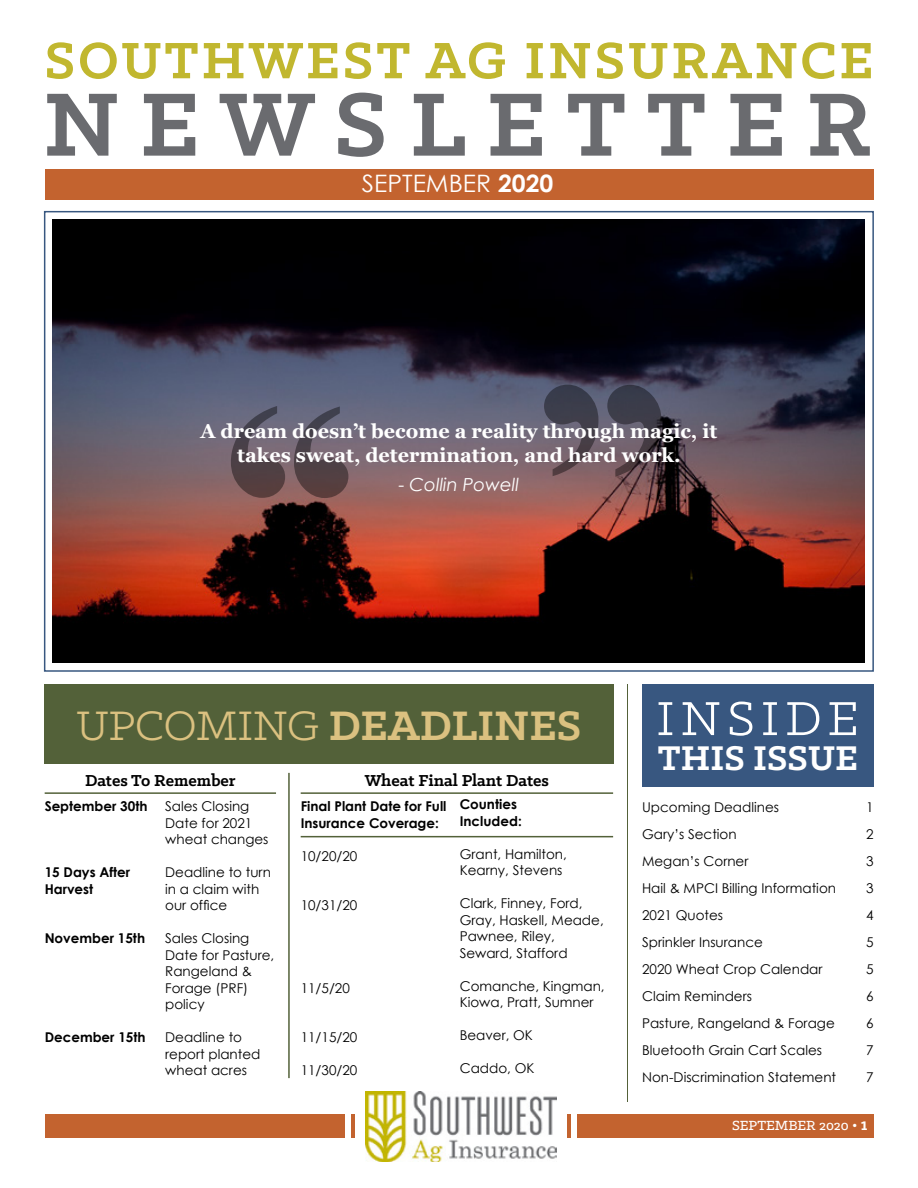
<style>
.page{position:relative;width:918px;height:1188px;background:#fff}
.page>*{position:absolute;margin:0;border:0;box-sizing:border-box;transform-origin:0 0}
.t1{font:700 101.55px "Klinic Slab";letter-spacing:.2em;color:#6a6b6f}
.t2{font:700 57.9px "Klinic Slab";letter-spacing:.05em;color:#c1b72f}
.t3{font:54px "Klinic Slab";letter-spacing:.12em;color:#fff}
.t4{font:700 46.65px "Klinic Slab";color:#dbc180}
.t5{font:700 38.85px "Klinic Slab";color:#fff}
.t6{font:24px "Century Gothic";color:#fff}
.t7{font:700 19.8px/23.7px "Georgia";color:#fff;text-align:center}
.t8{font:700 18px "Klinic Slab";color:#000}
.t9{font:italic 18px "Century Gothic";color:#fff}
.t10{font:500 15px "Klinic Slab";color:#fff}
.t11{font:13.5px/27px "Century Gothic";color:#000}
.t12{font:700 13.5px/16.5px "Century Gothic";color:#000}
.s1{font-weight:700}
.s2{font-weight:400}
.s3{font-weight:700;font-size:18px}
</style>
<div class="page">
<div style="left:44px;top:211px;width:830px;height:461px;border:2px solid #385780"></div>
<img style="left:53px;top:220px;width:812px;height:443px">
<div style="left:45px;top:1114px;width:829px;height:24px;background:#c3632f"></div>
<div style="left:355px;top:1084px;width:212px;height:84px;background:#fff"></div>
<div style="left:571px;top:1084px;width:6px;height:84px;background:#fff"></div>
<div style="left:45px;top:169px;width:828px;height:31px;background:#c3632f"></div>
<div style="left:44px;top:684px;width:569px;height:80px;background:#536139"></div>
<div style="left:642px;top:684px;width:231px;height:102px;background:#385780"></div>
<hr style="left:627px;top:684px;width:1px;height:417px;background:#536139">
<img style="left:365px;top:1091px;width:192px;height:70px">
<svg style="left:231px;top:406px;width:117px;height:92px;background:#645760"></svg>
<svg style="left:544px;top:385px;width:118px;height:92px;background:#584f5c"></svg>
<hr style="left:301px;top:792px;width:312px;height:2px;background:#536139">
<hr style="left:45px;top:792px;width:231px;height:2px;background:#536139">
<hr style="left:301px;top:836px;width:312px;height:1px;background:#536139">
<hr style="left:288px;top:773px;width:2px;height:305px;background:#536139">
<div style="left:345px;top:1084px;width:5px;height:84px;background:#fff"></div>
<h2 class="t2" style="left:45px;top:22px;width:830px">SOUTHWEST AG INSURANCE</h2>
<h1 class="t1" style="left:43px;top:58px;width:831px">NEWSLETTER</h1>
<h3 class="t6" style="left:362px;top:166px;width:193px">SEPTEMBER <span class="s1">2020</span></h3>
<h3 class="t7" style="left:201px;top:419px;width:518px">A dream doesn’t become a reality through magic, it takes sweat, determination, and hard work.</h3>
<h3 class="t9" style="left:399px;top:472px;width:122px">- Collin Powell</h3>
<h3 class="t4" style="left:76px;top:695px;width:507px"><span class="s2">UPCOMING</span> DEADLINES</h3>
<h3 class="t3" style="left:657px;top:684px;width:204px">INSIDE</h3>
<h3 class="t5" style="left:658px;top:732px;width:202px">THIS ISSUE</h3>
<h3 class="t8" style="left:85px;top:769px;width:152px">Dates To Remember</h3>
<h3 class="t8" style="left:365px;top:769px;width:186px">Wheat Final Plant Dates</h3>
<p class="t12" style="left:45px;top:797px;width:104px">September 30th</p>
<p class="t12" style="left:45px;top:863px;width:87px">15 Days After<br>Harvest</p>
<p class="t12" style="left:45px;top:929px;width:102px">November 15th</p>
<p class="t12" style="left:45px;top:1028px;width:102px">December 15th</p>
<p class="t11" style="left:165px;top:798px;width:105px;line-height:16.5px">Sales Closing<br>Date for 2021 wheat changes</p>
<p class="t11" style="left:165px;top:864px;width:107px;line-height:16.5px">Deadline to turn in a claim with our office</p>
<p class="t11" style="left:165px;top:930px;width:111px;line-height:16.5px">Sales Closing<br>Date for Pasture,<br>Rangeland &amp;<br>Forage (PRF) policy</p>
<p class="t11" style="left:165px;top:1029px;width:97px;line-height:16.5px">Deadline to report planted wheat acres</p>
<p class="t12" style="left:301px;top:797px;width:147px">Final Plant Date for Full<br>Insurance Coverage:</p>
<p class="t11" style="left:301px;top:842px;width:58px">10/20/20</p>
<p class="t11" style="left:301px;top:892px;width:58px">10/31/20</p>
<p class="t11" style="left:301px;top:974px;width:51px">11/5/20</p>
<p class="t11" style="left:301px;top:1024px;width:58px">11/15/20</p>
<p class="t11" style="left:301px;top:1057px;width:58px">11/30/20</p>
<p class="t12" style="left:460px;top:796px;width:64px">Counties<br>Included:</p>
<p class="t11" style="left:460px;top:845px;width:109px;line-height:16.5px">Grant, Hamilton,<br>Kearny, Stevens</p>
<p class="t11" style="left:460px;top:895px;width:146px;line-height:16.5px">Clark, Finney, Ford,<br>Gray, Haskell, Meade,<br>Pawnee, Riley,<br>Seward, Stafford</p>
<p class="t11" style="left:460px;top:977px;width:147px;line-height:16.5px">Comanche, Kingman,<br>Kiowa, Pratt, Sumner</p>
<p class="t11" style="left:460px;top:1022px;width:75px">Beaver, OK</p>
<p class="t11" style="left:460px;top:1055px;width:76px">Caddo, OK</p>
<p class="t11" style="left:642px;top:793px;width:196px">Upcoming Deadlines<br>Gary’s Section<br>Megan’s Corner<br>Hail &amp; MPCI Billing Information<br>2021 Quotes<br>Sprinkler Insurance<br>2020 Wheat Crop Calendar<br>Claim Reminders<br>Pasture, Rangeland &amp; Forage<br>Bluetooth Grain Cart Scales<br>Non-Discrimination Statement</p>
<p class="t11" style="left:866px;top:793px;width:9px;text-align:justify">1<br>2<br>3<br>3<br>4<br>5<br>5<br>6<br>6<br>7<br>7</p>
<p class="t10" style="left:732px;top:1115px;width:137px">SEPTEMBER 2020 • <span class="s3">1</span></p>
</div>
